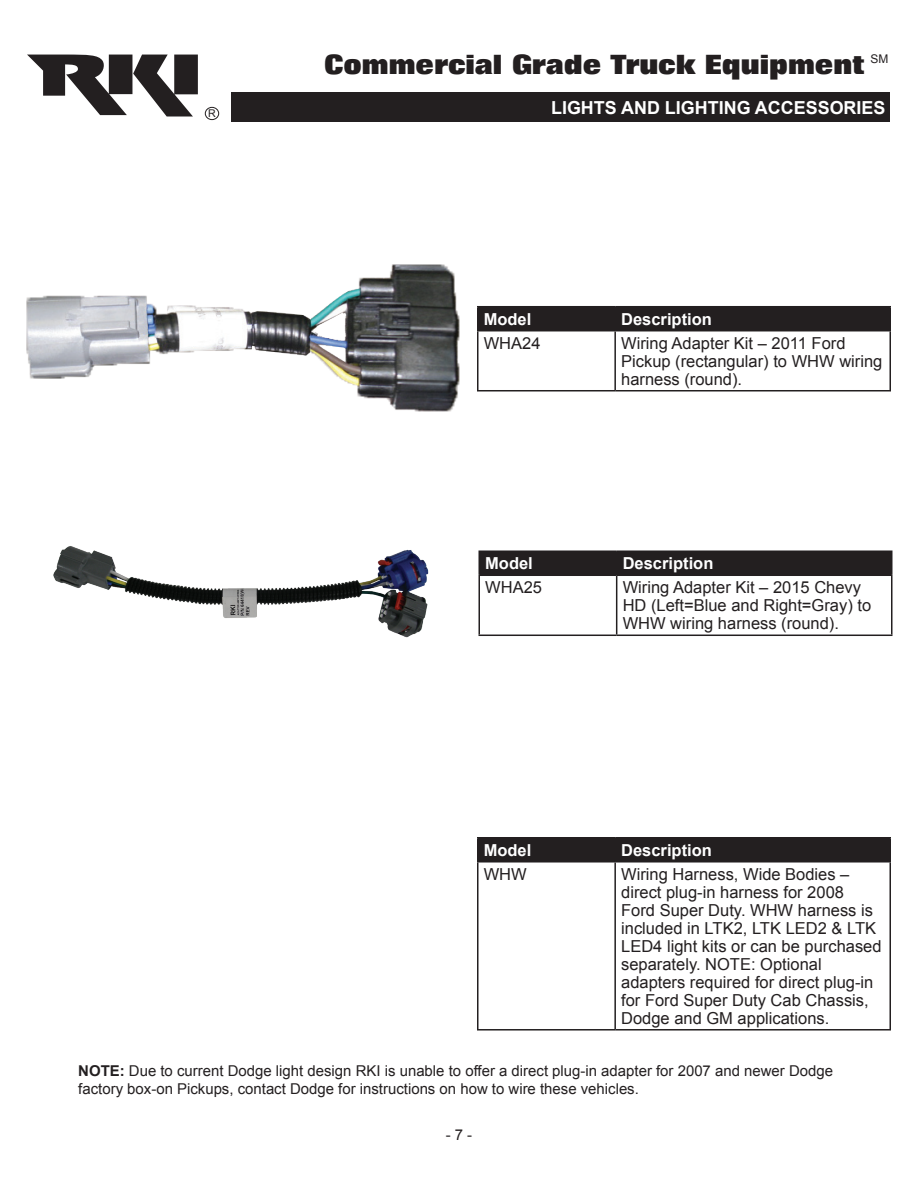
<style>
.page{position:relative;width:918px;height:1188px;background:#fff}
.page>*{position:absolute;margin:0;border:0;box-sizing:border-box;transform-origin:0 0}
.t1{font:800 26.85px "Folio";color:#231f20}
.t2{font:700 18px "Arial";color:#fff}
.t3{font:16.5px/18px "Arial";color:#231f20}
.t4{font:700 16.5px "Arial";color:#fff}
.t5{font:15px/18px "Arial";color:#231f20}
.t6{font:12px "Arial";color:#231f20}
.t7{font:10.65px "Arial";color:#231f20}
.s1{font-weight:700}
</style>
<div class="page">
<svg style="left:27px;top:55px;width:171px;height:62px"></svg>
<div style="left:205px;top:107px;width:14px;height:13px;border:1px solid #231f20;border-radius:50%"></div>
<div style="left:232px;top:92px;width:658px;height:30px;background:#231f20"></div>
<hr style="left:477px;top:837px;width:138px;height:1px;background:#231f20">
<hr style="left:615px;top:837px;width:276px;height:1px;background:#231f20">
<div style="left:477px;top:838px;width:414px;height:23px;background:#231f20"></div>
<hr style="left:477px;top:861px;width:138px;height:2px;background:#231f20">
<hr style="left:477px;top:863px;width:1px;height:166px;background:#231f20">
<hr style="left:615px;top:861px;width:276px;height:2px;background:#231f20">
<hr style="left:614px;top:863px;width:2px;height:166px;background:#231f20">
<hr style="left:890px;top:863px;width:1px;height:166px;background:#231f20">
<hr style="left:477px;top:1029px;width:138px;height:2px;background:#231f20">
<hr style="left:615px;top:1029px;width:276px;height:2px;background:#231f20">
<hr style="left:477px;top:306px;width:138px;height:1px;background:#231f20">
<hr style="left:615px;top:306px;width:276px;height:1px;background:#231f20">
<div style="left:477px;top:307px;width:414px;height:23px;background:#231f20"></div>
<hr style="left:477px;top:330px;width:138px;height:1px;background:#231f20">
<hr style="left:477px;top:331px;width:1px;height:59px;background:#231f20">
<hr style="left:615px;top:330px;width:276px;height:1px;background:#231f20">
<hr style="left:614px;top:331px;width:2px;height:59px;background:#231f20">
<hr style="left:890px;top:331px;width:1px;height:59px;background:#231f20">
<hr style="left:477px;top:390px;width:138px;height:1px;background:#231f20">
<hr style="left:615px;top:390px;width:276px;height:1px;background:#231f20">
<img style="left:26px;top:264px;width:434px;height:147px">
<hr style="left:478px;top:550px;width:139px;height:2px;background:#231f20">
<hr style="left:478px;top:552px;width:2px;height:23px;background:#231f20">
<hr style="left:617px;top:550px;width:276px;height:2px;background:#231f20">
<div style="left:479px;top:551px;width:413px;height:24px;background:#231f20"></div>
<hr style="left:478px;top:575px;width:139px;height:1px;background:#231f20">
<hr style="left:478px;top:576px;width:2px;height:59px;background:#231f20">
<hr style="left:617px;top:575px;width:276px;height:1px;background:#231f20">
<hr style="left:616px;top:576px;width:1px;height:59px;background:#231f20">
<hr style="left:891px;top:576px;width:1px;height:59px;background:#231f20">
<hr style="left:478px;top:635px;width:139px;height:1px;background:#231f20">
<hr style="left:617px;top:635px;width:276px;height:1px;background:#231f20">
<img style="left:53px;top:546px;width:376px;height:92px">
<h1 class="t1" style="left:324px;top:50px;width:541px">Commercial Grade Truck Equipment</h1>
<p class="t6" style="left:870px;top:51px;width:19px">SM</p>
<p class="t7" style="left:208px;top:106px;width:9px">R</p>
<p class="t2" style="left:551px;top:96px;width:336px">LIGHTS AND LIGHTING ACCESSORIES</p>
<p class="t4" style="left:484px;top:308px;width:49px">Model</p>
<p class="t4" style="left:621px;top:308px;width:92px">Description</p>
<p class="t3" style="left:484px;top:334px;width:58px">WHA24</p>
<p class="t3" style="left:621px;top:334px;width:263px">Wiring Adapter Kit – 2011 Ford<br>Pickup (rectangular) to WHW wiring harness (round).</p>
<p class="t4" style="left:485px;top:553px;width:49px">Model</p>
<p class="t4" style="left:623px;top:553px;width:92px">Description</p>
<p class="t3" style="left:485px;top:579px;width:58px">WHA25</p>
<p class="t3" style="left:623px;top:579px;width:250px">Wiring Adapter Kit – 2015 Chevy<br>HD (Left=Blue and Right=Gray) to<br>WHW wiring harness (round).</p>
<p class="t4" style="left:484px;top:839px;width:49px">Model</p>
<p class="t4" style="left:621px;top:839px;width:92px">Description</p>
<p class="t3" style="left:484px;top:865px;width:45px">WHW</p>
<p class="t3" style="left:621px;top:865px;width:262px">Wiring Harness, Wide Bodies – direct plug-in harness for 2008<br>Ford Super Duty. WHW harness is included in LTK2, LTK LED2 &amp; LTK<br>LED4 light kits or can be purchased separately. NOTE: Optional adapters required for direct plug-in for Ford Super Duty Cab Chassis,<br>Dodge and GM applications.</p>
<p class="t5" style="left:78px;top:1062px;width:756px"><span class="s1">NOTE:</span> Due to current Dodge light design RKI is unable to offer a direct plug-in adapter for 2007 and newer Dodge factory box-on Pickups, contact Dodge for instructions on how to wire these vehicles.</p>
<p class="t5" style="left:446px;top:1126px;width:28px">- 7 -</p>
</div>
